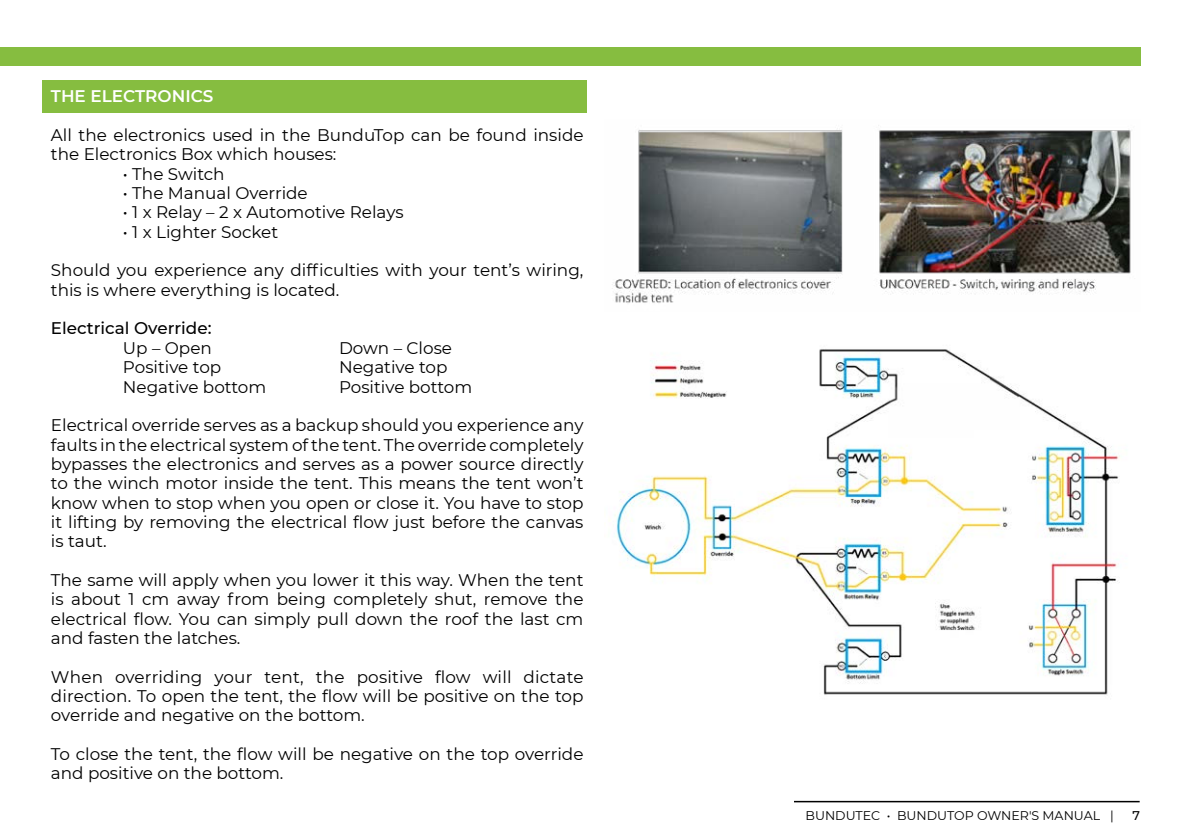
<style>
.page{position:relative;width:1191px;height:840px;background:#fff}
.page>*{position:absolute;margin:0;border:0;box-sizing:border-box;transform-origin:0 0}
.t1{font:16.8px/19.4px "Montserrat";color:#000}
.t2{font:500 16.8px "Montserrat";color:#000}
.t3{font:600 16.8px "Montserrat";color:#fff}
.t4{font:12.6px "Montserrat";color:#000}
.t5{font:500 12.6px "Montserrat";color:#000}
</style>
<div class="page">
<hr style="left:794px;top:800px;width:345px;height:1px;background:#000">
<div style="left:0;top:47px;width:1140px;height:19px;background:#86bd40"></div>
<div style="left:43px;top:80px;width:544px;height:33px;background:#86bd40"></div>
<img style="left:612px;top:125px;width:519px;height:178px">
<img style="left:609px;top:349px;width:511px;height:346px">
<p class="t3" style="left:51px;top:88px;width:164px">THE ELECTRONICS</p>
<p class="t1" style="left:51px;top:126px;width:534px">All the electronics used in the BunduTop can be found inside the Electronics Box which houses:</p>
<p class="t1" style="left:123px;top:164px;width:103px">• The Switch</p>
<p class="t1" style="left:123px;top:184px;width:186px">• The Manual Override</p>
<p class="t1" style="left:123px;top:203px;width:282px">• 1 x Relay – 2 x Automotive Relays</p>
<p class="t1" style="left:123px;top:222px;width:157px">• 1 x Lighter Socket</p>
<p class="t1" style="left:51px;top:260px;width:534px">Should you experience any difficulties with your tent’s wiring, this is where everything is located.</p>
<p class="t2" style="left:51px;top:321px;width:162px">Electrical Override:</p>
<p class="t1" style="left:123px;top:338px;width:90px">Up – Open</p>
<p class="t1" style="left:339px;top:338px;width:114px">Down – Close</p>
<p class="t1" style="left:123px;top:358px;width:100px">Positive top</p>
<p class="t1" style="left:339px;top:358px;width:110px">Negative top</p>
<p class="t1" style="left:123px;top:377px;width:145px">Negative bottom</p>
<p class="t1" style="left:339px;top:377px;width:135px">Positive bottom</p>
<p class="t1" style="left:51px;top:416px;width:534px;text-align:justify">Electrical override serves as a backup should you experience any faults in the electrical system of the tent. The override completely bypasses the electronics and serves as a power source directly to the winch motor inside the tent. This means the tent won’t know when to stop when you open or close it. You have to stop it lifting by removing the electrical flow just before the canvas is taut.</p>
<p class="t1" style="left:51px;top:570px;width:534px;text-align:justify">The same will apply when you lower it this way. When the tent is about 1 cm away from being completely shut, remove the electrical flow. You can simply pull down the roof the last cm and fasten the latches.</p>
<p class="t1" style="left:51px;top:666px;width:534px;text-align:justify">When overriding your tent, the positive flow will dictate direction. To open the tent, the flow will be positive on the top override and negative on the bottom.</p>
<p class="t1" style="left:51px;top:743px;width:534px">To close the tent, the flow will be negative on the top override and positive on the bottom.</p>
<p class="t4" style="left:805px;top:809px;width:310px">BUNDUTEC • BUNDUTOP OWNER'S MANUAL |</p>
<p class="t5" style="left:1132px;top:809px;width:9px">7</p>
</div>
